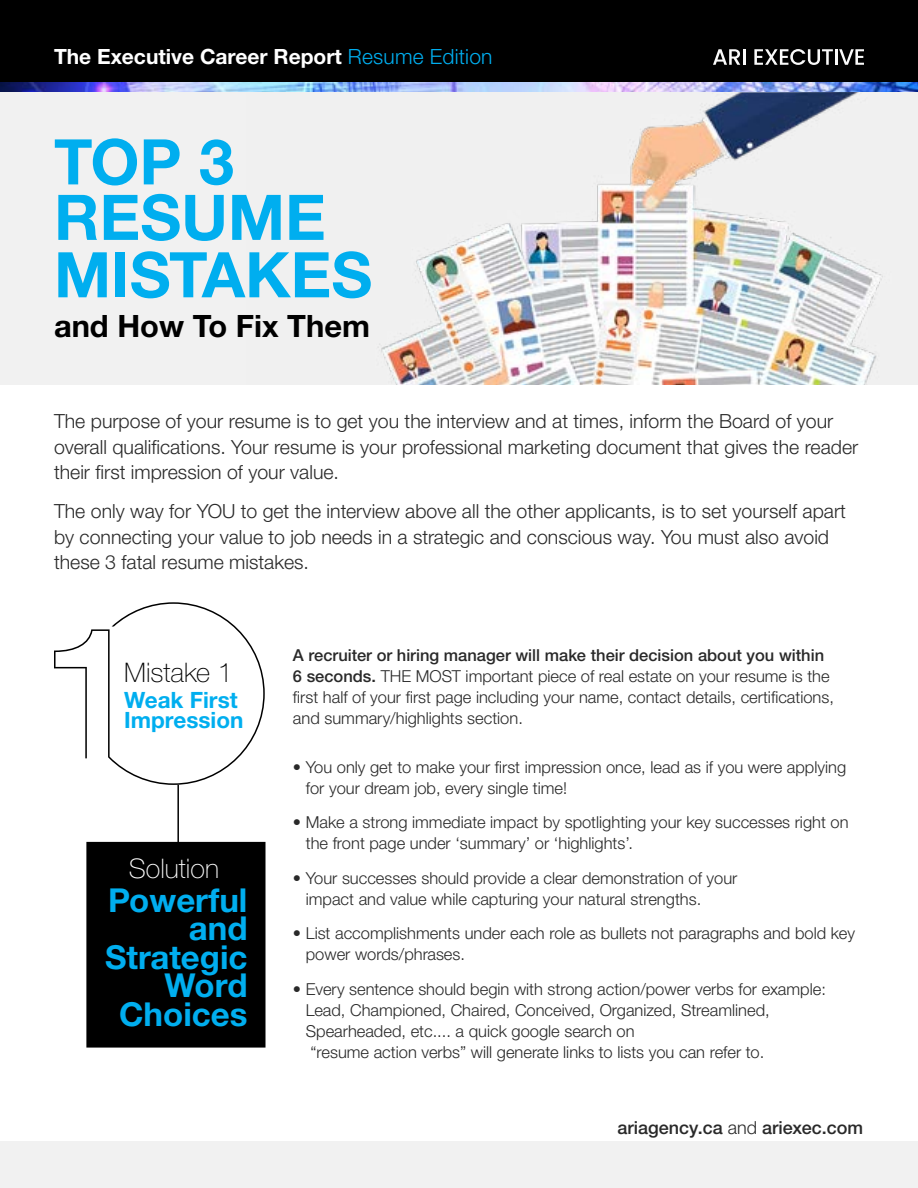
<style>
.page{position:relative;width:918px;height:1188px;background:#fff}
.page>*{position:absolute;margin:0;border:0;box-sizing:border-box;transform-origin:0 0}
.t1{font:700 63px/112.9px "Helvetica Neue LTW1 G";color:#00aeef}
.t2{font:700 33px/28.5px "Helvetica Neue LTW1 G";color:#00aeef;text-align:right}
.t3{font:700 30.9px "Helvetica Neue LTW1 G";color:#000}
.t4{font:100 27px "Helvetica Neue LTW1 G";color:#000}
.t5{font:100 27px "Helvetica Neue LTW1 G";color:#fff}
.t6{font:700 22.5px/19.5px "Helvetica Neue LTW1 G";color:#00aeef}
.t7{font:700 21px "Helvetica Neue LTW1 G";color:#fff}
.t8{font:300 19.5px/25.5px "Helvetica Neue LTW1 G";color:#292929}
.t9{font:500 18px "Helvetica Neue LTW1 G";color:#292929}
.t10{font:300 16.5px/21px "Helvetica Neue LTW1 G";color:#292929}
.s1{font-weight:300;color:#00aeef}
.s2{font-weight:500}
.s3{font-weight:300}
</style>
<div class="page">
<svg style="left:54px;top:602px;width:211px;height:183px"></svg>
<hr style="left:177px;top:785px;width:2px;height:58px;background:#000">
<div style="left:87px;top:843px;width:178px;height:204px;background:#000"></div>
<div style="left:86px;top:842px;width:180px;height:206px;border:2px solid #000"></div>
<div style="left:0;top:92px;width:918px;height:292px;background:#f1f1f1"></div>
<img style="left:378px;top:92px;width:505px;height:292px">
<div style="left:0;top:1142px;width:918px;height:46px;background:#f1f1f1"></div>
<img style="left:0;top:82px;width:918px;height:10px">
<div style="left:0;top:0;width:918px;height:82px;background:#000"></div>
<svg style="left:713px;top:49px;width:27px;height:16px"></svg>
<hr style="left:743px;top:49px;width:3px;height:16px;background:#fafafa">
<svg style="left:754px;top:49px;width:79px;height:16px"></svg>
<hr style="left:835px;top:49px;width:3px;height:16px;background:#fafafa">
<svg style="left:839px;top:49px;width:25px;height:16px"></svg>
<p class="t7" style="left:54px;top:44px;width:440px">The Executive Career Report <span class="s1">Resume Edition</span></p>
<h1 class="t1" style="left:54px;top:105px;width:320px">TOP 3<br>MISTAKES</h1>
<h3 class="t3" style="left:54px;top:306px;width:318px">and How To Fix Them</h3>
<h1 class="t1" style="left:54px;top:161px;width:273px">RESUME</h1>
<p class="t8" style="left:54px;top:408px;width:806px">The purpose of your resume is to get you the interview and at times, inform the Board of your overall qualifications. Your resume is your professional marketing document that gives the reader their first impression of your value.</p>
<p class="t8" style="left:54px;top:498px;width:794px">The only way for YOU to get the interview above all the other applicants, is to set yourself apart by connecting your value to job needs in a strategic and conscious way. You must also avoid these 3 fatal resume mistakes.</p>
<h3 class="t4" style="left:124px;top:657px;width:110px">Mistake 1</h3>
<h3 class="t6" style="left:124px;top:690px;width:121px">Weak First<br>Impression</h3>
<h3 class="t5" style="left:129px;top:853px;width:92px">Solution</h3>
<h2 class="t2" style="left:105px;top:885px;width:144px">Powerful and<br>Strategic<br>Word<br>Choices</h2>
<p class="t10" style="left:293px;top:645px;width:543px"><span class="s2">A recruiter or hiring manager will make their decision about you within 6 seconds.</span> THE MOST important piece of real estate on your resume is the first half of your first page including your name, contact details, certifications, and summary/highlights section.</p>
<p class="t10" style="left:306px;top:756px;width:542px;text-indent:-13px">• You only get to make your first impression once, lead as if you were applying for your dream job, every single time!</p>
<p class="t10" style="left:306px;top:812px;width:544px;text-indent:-13px">• Make a strong immediate impact by spotlighting your key successes right on the front page under ‘summary’ or ‘highlights’.</p>
<p class="t10" style="left:306px;top:867px;width:433px;text-indent:-13px">• Your successes should provide a clear demonstration of your impact and value while capturing your natural strengths.</p>
<p class="t10" style="left:306px;top:923px;width:551px;text-indent:-13px">• List accomplishments under each role as bullets not paragraphs and bold key power words/phrases.</p>
<p class="t10" style="left:306px;top:978px;width:522px;text-indent:-13px">• Every sentence should begin with strong action/power verbs for example:<br>Lead, Championed, Chaired, Conceived, Organized, Streamlined, Spearheaded, etc.... a quick google search on<br>“resume action verbs” will generate links to lists you can refer to.</p>
<p class="t9" style="left:618px;top:1117px;width:247px">ariagency.ca <span class="s3">and</span> ariexec.com</p>
</div>
